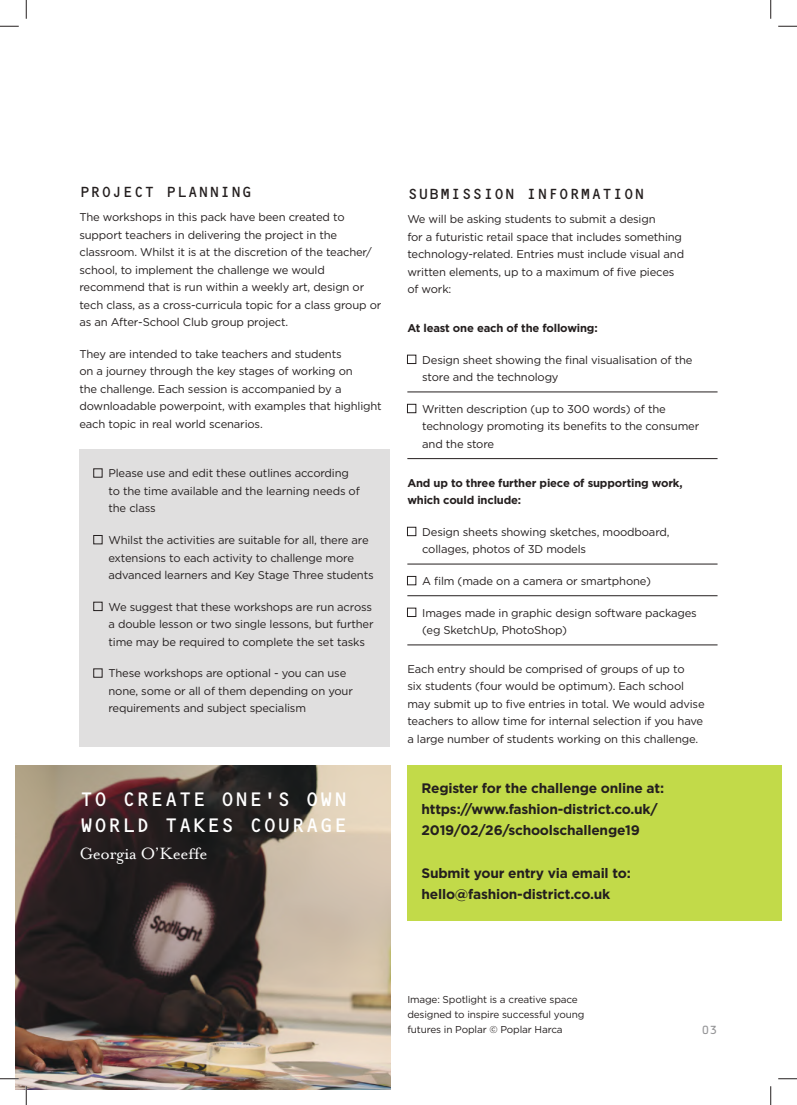
<style>
.page{position:relative;width:797px;height:1105px;background:#fff}
.page>*{position:absolute;margin:0;border:0;box-sizing:border-box;transform-origin:0 0}
.t1{font:20px/25.5px "OCRB Std";letter-spacing:-.015em;color:#fff}
.t2{font:18.75px "Mrs Eaves OT";letter-spacing:-.015em;color:#fff}
.t3{font:15px "OCRB Std";color:#241f1f}
.t4{font:700 13.75px/21.2px "Gotham";letter-spacing:-.015em;color:#241f1f}
.t5{font:11.25px/17.5px "Gotham";letter-spacing:-.015em;color:#241f1f}
.t6{font:700 11.25px/17.5px "Gotham";letter-spacing:-.015em;color:#241f1f}
.t7{font:11.25px "OCRB Std";color:#969698}
.t8{font:10px/15px "Gotham";letter-spacing:-.015em;color:#241f1f}
</style>
<div class="page">
<img style="left:16px;top:765px;width:375px;height:324px">
<div style="left:407px;top:766px;width:374px;height:155px;background:#c2da49"></div>
<div style="left:79px;top:449px;width:310px;height:297px;background:#e0dfdf"></div>
<div style="left:94px;top:535px;width:8px;height:9px;border:1px solid #241f1f"></div>
<div style="left:94px;top:602px;width:8px;height:9px;border:1px solid #241f1f"></div>
<hr style="left:407px;top:392px;width:310px;height:1px;background:#241f1f">
<hr style="left:407px;top:458px;width:310px;height:1px;background:#241f1f">
<hr style="left:407px;top:564px;width:310px;height:1px;background:#241f1f">
<hr style="left:407px;top:595px;width:310px;height:1px;background:#241f1f">
<hr style="left:407px;top:645px;width:310px;height:1px;background:#241f1f">
<div style="left:407px;top:355px;width:9px;height:9px;border:1px solid #241f1f"></div>
<div style="left:407px;top:404px;width:9px;height:9px;border:1px solid #241f1f"></div>
<div style="left:407px;top:527px;width:9px;height:9px;border:1px solid #241f1f"></div>
<div style="left:407px;top:576px;width:9px;height:9px;border:1px solid #241f1f"></div>
<div style="left:407px;top:608px;width:9px;height:9px;border:1px solid #241f1f"></div>
<svg style="left:0;top:25px;width:19px;height:2px"></svg>
<svg style="left:778px;top:25px;width:19px;height:2px"></svg>
<svg style="left:0;top:1078px;width:19px;height:1px"></svg>
<svg style="left:778px;top:1078px;width:19px;height:1px"></svg>
<svg style="left:25px;top:0;width:2px;height:19px"></svg>
<svg style="left:25px;top:1086px;width:2px;height:19px"></svg>
<svg style="left:770px;top:0;width:1px;height:19px"></svg>
<svg style="left:770px;top:1086px;width:1px;height:19px"></svg>
<h3 class="t3" style="left:79px;top:183px;width:174px">PROJECT PLANNING</h3>
<p class="t5" style="left:79px;top:208px;width:303px">The workshops in this pack have been created to support teachers in delivering the project in the classroom. Whilst it is at the discretion of the teacher/ school, to implement the challenge we would recommend that is run within a weekly art, design or tech class, as a cross-curricula topic for a class group or as an After-School Club group project.</p>
<p class="t5" style="left:79px;top:345px;width:304px">They are intended to take teachers and students<br>on a journey through the key stages of working on<br>the challenge. Each session is accompanied by a downloadable powerpoint, with examples that highlight each topic in real world scenarios.</p>
<p class="t5" style="left:108px;top:464px;width:253px">Please use and edit these outlines according to the time available and the learning needs of the class</p>
<p class="t5" style="left:108px;top:531px;width:267px">Whilst the activities are suitable for all, there are extensions to each activity to challenge more advanced learners and Key Stage Three students</p>
<p class="t5" style="left:108px;top:598px;width:267px">We suggest that these workshops are run across a double lesson or two single lessons, but further time may be required to complete the set tasks</p>
<p class="t5" style="left:108px;top:664px;width:246px">These workshops are optional - you can use none, some or all of them depending on your requirements and subject specialism</p>
<h1 class="t1" style="left:79px;top:787px;width:270px">TO CREATE ONE’S OWN<br>WORLD TAKES COURAGE</h1>
<h2 class="t2" style="left:79px;top:843px;width:129px">Georgia O’Keeffe</h2>
<h3 class="t3" style="left:407px;top:185px;width:239px">SUBMISSION INFORMATION</h3>
<p class="t5" style="left:407px;top:210px;width:278px">We will be asking students to submit a design<br>for a futuristic retail space that includes something technology-related. Entries must include visual and written elements, up to a maximum of five pieces of work:</p>
<p class="t6" style="left:407px;top:319px;width:192px">At least one each of the following:</p>
<p class="t5" style="left:422px;top:351px;width:272px">Design sheet showing the final visualisation of the store and the technology</p>
<p class="t5" style="left:422px;top:400px;width:278px">Written description (up to 300 words) of the technology promoting its benefits to the consumer and the store</p>
<p class="t6" style="left:407px;top:474px;width:277px">And up to three further piece of supporting work, which could include:</p>
<p class="t5" style="left:422px;top:523px;width:249px">Design sheets showing sketches, moodboard, collages, photos of 3D models</p>
<p class="t5" style="left:422px;top:572px;width:230px">A film (made on a camera or smartphone)</p>
<p class="t5" style="left:422px;top:604px;width:276px">Images made in graphic design software packages (eg SketchUp, PhotoShop)</p>
<p class="t5" style="left:407px;top:660px;width:299px">Each entry should be comprised of groups of up to<br>six students (four would be optimum). Each school may submit up to five entries in total. We would advise teachers to allow time for internal selection if you have a large number of students working on this challenge.</p>
<p class="t4" style="left:421px;top:777px;width:244px">Register for the challenge online at: https://www.fashion-district.co.uk/<br>2019/02/26/schoolschallenge19</p>
<p class="t4" style="left:421px;top:862px;width:211px">Submit your entry via email to: hello@fashion-district.co.uk</p>
<p class="t8" style="left:407px;top:992px;width:178px">Image: Spotlight is a creative space designed to inspire successful young futures in Poplar © Poplar Harca</p>
<p class="t7" style="left:701px;top:1023px;width:18px">03</p>
</div>
